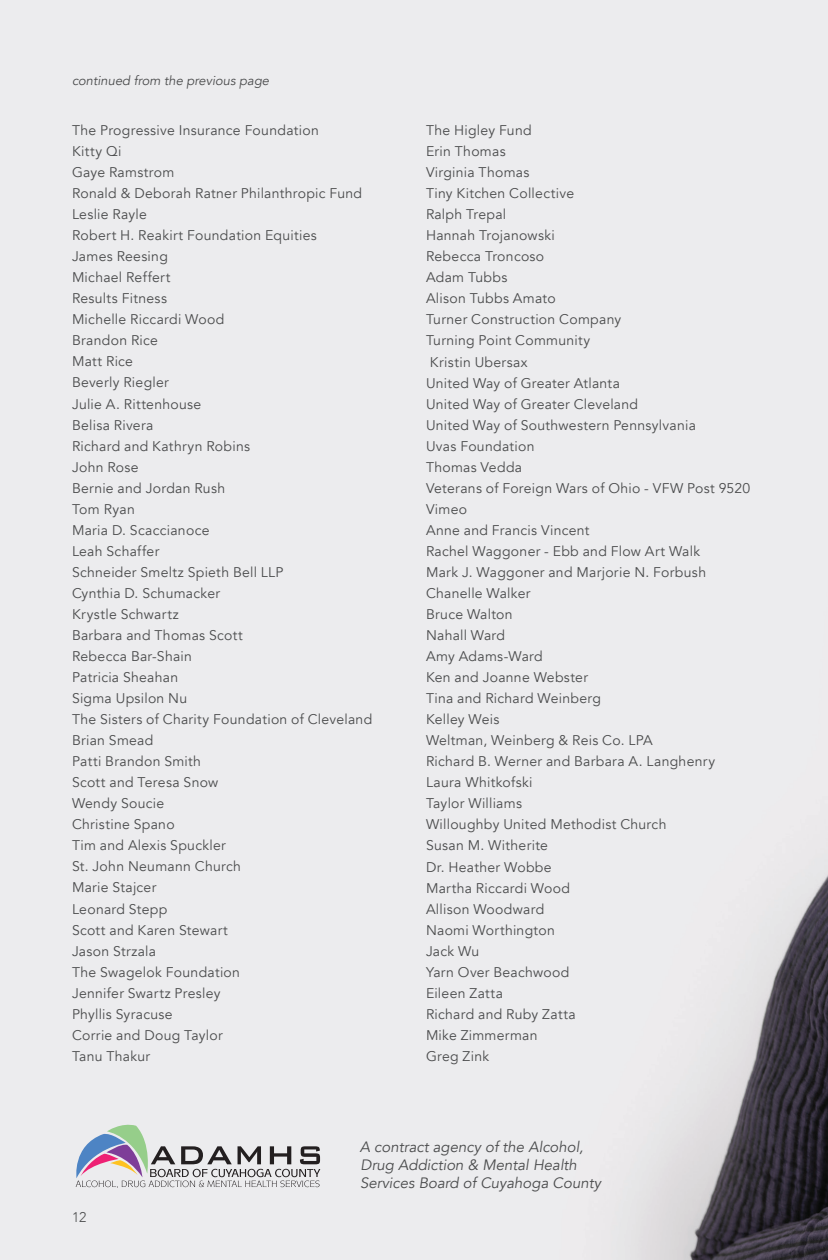
<style>
.page{position:relative;width:828px;height:1260px;background:#ececee}
.page>*{position:absolute;margin:0;border:0;box-sizing:border-box;transform-origin:0 0}
.t1{font:italic 15px/18px "Avenir";color:#4b4c4d}
.t2{font:14px/21px "Avenir";letter-spacing:.02em;color:#4b4c4d}
.t3{font:300 14px "Avenir";color:#4b4c4d}
.t4{font:italic 13px "Avenir";color:#4b4c4d}
</style>
<div class="page">
<svg style="left:72px;top:1122px;width:248px;height:66px;background:#c8c7cb"></svg>
<p class="t4" style="left:72px;top:73px;width:199px">continued from the previous page</p>
<p class="t2" style="left:72px;top:120px;width:302px">The Progressive Insurance Foundation<br>Kitty Qi<br>Gaye Ramstrom<br>Ronald &amp; Deborah Ratner Philanthropic Fund<br>Leslie Rayle<br>Robert H. Reakirt Foundation Equities<br>James Reesing<br>Michael Reffert<br>Results Fitness<br>Michelle Riccardi Wood<br>Brandon Rice<br>Matt Rice<br>Beverly Riegler<br>Julie A. Rittenhouse<br>Belisa Rivera<br>Richard and Kathryn Robins<br>John Rose<br>Bernie and Jordan Rush<br>Tom Ryan<br>Maria D. Scaccianoce<br>Leah Schaffer<br>Schneider Smeltz Spieth Bell LLP<br>Cynthia D. Schumacker<br>Krystle Schwartz<br>Barbara and Thomas Scott<br>Rebecca Bar-Shain<br>Patricia Sheahan<br>Sigma Upsilon Nu<br>The Sisters of Charity Foundation of Cleveland<br>Brian Smead<br>Patti Brandon Smith<br>Scott and Teresa Snow<br>Wendy Soucie<br>Christine Spano<br>Tim and Alexis Spuckler<br>St. John Neumann Church<br>Marie Stajcer<br>Leonard Stepp<br>Scott and Karen Stewart<br>Jason Strzala<br>The Swagelok Foundation<br>Jennifer Swartz Presley<br>Phyllis Syracuse<br>Corrie and Doug Taylor<br>Tanu Thakur</p>
<p class="t2" style="left:426px;top:120px;width:326px">The Higley Fund<br>Erin Thomas<br>Virginia Thomas<br>Tiny Kitchen Collective<br>Ralph Trepal<br>Hannah Trojanowski<br>Rebecca Troncoso<br>Adam Tubbs<br>Alison Tubbs Amato<br>Turner Construction Company<br>Turning Point Community<br>Kristin Ubersax<br>United Way of Greater Atlanta<br>United Way of Greater Cleveland<br>United Way of Southwestern Pennsylvania<br>Uvas Foundation<br>Thomas Vedda<br>Veterans of Foreign Wars of Ohio - VFW Post 9520<br>Vimeo<br>Anne and Francis Vincent<br>Rachel Waggoner - Ebb and Flow Art Walk<br>Mark J. Waggoner and Marjorie N. Forbush<br>Chanelle Walker<br>Bruce Walton<br>Nahall Ward<br>Amy Adams-Ward<br>Ken and Joanne Webster<br>Tina and Richard Weinberg<br>Kelley Weis<br>Weltman, Weinberg &amp; Reis Co. LPA<br>Richard B. Werner and Barbara A. Langhenry<br>Laura Whitkofski<br>Taylor Williams<br>Willoughby United Methodist Church<br>Susan M. Witherite<br>Dr. Heather Wobbe<br>Martha Riccardi Wood<br>Allison Woodward<br>Naomi Worthington<br>Jack Wu<br>Yarn Over Beachwood<br>Eileen Zatta<br>Richard and Ruby Zatta<br>Mike Zimmerman<br>Greg Zink</p>
<p class="t3" style="left:72px;top:1209px;width:16px">12</p>
<p class="t1" style="left:360px;top:1138px;width:243px">A contract agency of the Alcohol,<br>Drug Addiction &amp; Mental Health<br>Services Board of Cuyahoga County</p>
</div>
